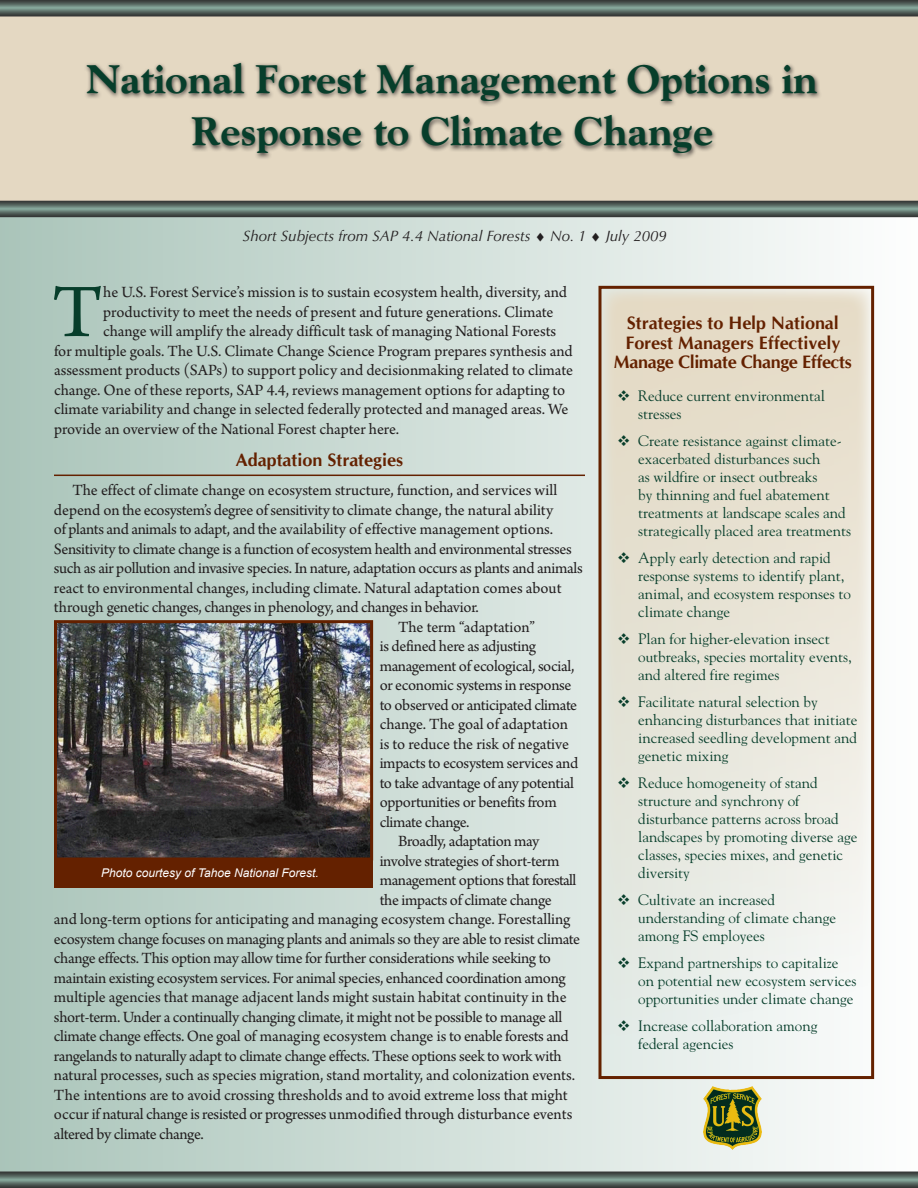
<style>
.page{position:relative;width:918px;height:1188px;background:#fff}
.page>*{position:absolute;margin:0;border:0;box-sizing:border-box;transform-origin:0 0}
.t1{font:79.65px "Arno Pro";color:#073e2b}
.t2{font:800 40.5px/52.5px "Goudy";color:#073e2b;text-align:center}
.t3{font:700 18px/19.8px "CG Omega";color:#642100;text-align:center}
.t4{font:16.5px "Arno Pro";letter-spacing:-.015em;color:#231f20}
.t5{font:15px/18px "Goudy";color:#073e2b}
.t6{font:italic 15px "Optima";color:#231f20}
.t7{font:italic 12px "Arial";color:#fff}
</style>
<div class="page">
<div style="left:0;top:0;width:918px;height:1188px;background:linear-gradient(to right,#aac4b9,#fdfefd)"></div>
<svg style="left:0;top:1170px;width:918px;height:18px;background:#62726c"></svg>
<img style="left:704px;top:1086px;width:57px;height:63px">
<div style="left:0;top:0;width:918px;height:203px;background:#e4d8c2"></div>
<div style="left:83px;top:60px;width:739px;height:100px;background:#231f20;opacity:.79"></div>
<svg style="left:0;top:200px;width:918px;height:19px;background:#697770"></svg>
<svg style="left:0;top:0;width:918px;height:17px;background:#5c6b64"></svg>
<div style="left:600px;top:287px;width:273px;height:791px;background:linear-gradient(to bottom,#e5dac4,#edf3f2)"></div>
<div style="left:598px;top:286px;width:276px;height:793px;border:3px solid #642100"></div>
<img style="left:58px;top:624px;width:311px;height:233px">
<div style="left:54px;top:620px;width:319px;height:241px;border:3px solid #642100"></div>
<div style="left:54px;top:861px;width:319px;height:27px;background:#642100"></div>
<hr style="left:54px;top:475px;width:531px;height:1px;background:#642100">
<svg style="left:619px;top:390px;width:10px;height:11px"></svg>
<svg style="left:619px;top:435px;width:10px;height:11px"></svg>
<svg style="left:619px;top:552px;width:10px;height:11px"></svg>
<svg style="left:619px;top:633px;width:10px;height:11px"></svg>
<svg style="left:619px;top:696px;width:10px;height:11px"></svg>
<svg style="left:619px;top:777px;width:10px;height:11px"></svg>
<svg style="left:619px;top:894px;width:10px;height:11px"></svg>
<svg style="left:619px;top:957px;width:10px;height:11px"></svg>
<svg style="left:619px;top:1020px;width:10px;height:11px"></svg>
<h2 class="t2" style="left:87px;top:53px;width:733px">National Forest Management Options in<br>Response to Climate Change</h2>
<p class="t6" style="left:243px;top:227px;width:426px">Short Subjects from SAP 4.4 National Forests ♦ No. 1 ♦ July 2009</p>
<h1 class="t1" style="left:52px;top:267px;width:53px">T</h1>
<p class="t4" style="left:103px;top:283px;width:465px">he U.S. Forest Service’s mission is to sustain ecosystem health, diversity, and</p>
<p class="t4" style="left:103px;top:302px;width:452px">productivity to meet the needs of present and future generations. Climate</p>
<p class="t4" style="left:103px;top:322px;width:455px">change will amplify the already difficult task of managing National Forests</p>
<p class="t4" style="left:54px;top:341px;width:520px">for multiple goals. The U.S. Climate Change Science Program prepares synthesis and</p>
<p class="t4" style="left:54px;top:361px;width:520px">assessment products (SAPs) to support policy and decisionmaking related to climate</p>
<p class="t4" style="left:54px;top:380px;width:513px">change. One of these reports, SAP 4.4, reviews management options for adapting to</p>
<p class="t4" style="left:54px;top:400px;width:516px">climate variability and change in selected federally protected and managed areas. We</p>
<p class="t4" style="left:54px;top:419px;width:347px">provide an overview of the National Forest chapter here.</p>
<p class="t3" style="left:236px;top:450px;width:169px">Adaptation Strategies</p>
<p class="t4" style="left:72px;top:481px;width:487px">The effect of climate change on ecosystem structure, function, and services will</p>
<p class="t4" style="left:54px;top:500px;width:501px">depend on the ecosystem’s degree of sensitivity to climate change, the natural ability</p>
<p class="t4" style="left:54px;top:520px;width:501px">of plants and animals to adapt, and the availability of effective management options.</p>
<p class="t4" style="left:54px;top:539px;width:519px">Sensitivity to climate change is a function of ecosystem health and environmental stresses</p>
<p class="t4" style="left:54px;top:559px;width:530px">such as air pollution and invasive species. In nature, adaptation occurs as plants and animals</p>
<p class="t4" style="left:54px;top:578px;width:509px">react to environmental changes, including climate. Natural adaptation comes about</p>
<p class="t4" style="left:54px;top:598px;width:426px">through genetic changes, changes in phenology, and changes in behavior.</p>
<p class="t4" style="left:398px;top:617px;width:138px">The term “adaptation”</p>
<p class="t4" style="left:380px;top:637px;width:158px">is defined here as adjusting</p>
<p class="t4" style="left:380px;top:656px;width:196px">management of ecological, social,</p>
<p class="t4" style="left:380px;top:676px;width:193px">or economic systems in response</p>
<p class="t4" style="left:380px;top:695px;width:199px">to observed or anticipated climate</p>
<p class="t4" style="left:380px;top:715px;width:190px">change. The goal of adaptation</p>
<p class="t4" style="left:380px;top:734px;width:191px">is to reduce the risk of negative</p>
<p class="t4" style="left:380px;top:754px;width:200px">impacts to ecosystem services and</p>
<p class="t4" style="left:380px;top:773px;width:196px">to take advantage of any potential</p>
<p class="t4" style="left:380px;top:793px;width:179px">opportunities or benefits from</p>
<p class="t4" style="left:380px;top:812px;width:91px">climate change.</p>
<p class="t4" style="left:398px;top:832px;width:143px">Broadly, adaptation may</p>
<p class="t4" style="left:380px;top:851px;width:181px">involve strategies of short-term</p>
<p class="t4" style="left:380px;top:871px;width:198px">management options that forestall</p>
<p class="t4" style="left:380px;top:890px;width:174px">the impacts of climate change</p>
<p class="t4" style="left:54px;top:910px;width:518px">and long-term options for anticipating and managing ecosystem change. Forestalling</p>
<p class="t4" style="left:54px;top:929px;width:528px">ecosystem change focuses on managing plants and animals so they are able to resist climate</p>
<p class="t4" style="left:54px;top:949px;width:499px">change effects. This option may allow time for further considerations while seeking to</p>
<p class="t4" style="left:54px;top:968px;width:513px">maintain existing ecosystem services. For animal species, enhanced coordination among</p>
<p class="t4" style="left:54px;top:988px;width:514px">multiple agencies that manage adjacent lands might sustain habitat continuity in the</p>
<p class="t4" style="left:54px;top:1007px;width:510px">short-term. Under a continually changing climate, it might not be possible to manage all</p>
<p class="t4" style="left:54px;top:1027px;width:516px">climate change effects. One goal of managing ecosystem change is to enable forests and</p>
<p class="t4" style="left:54px;top:1046px;width:509px">rangelands to naturally adapt to climate change effects. These options seek to work with</p>
<p class="t4" style="left:54px;top:1066px;width:523px">natural processes, such as species migration, stand mortality, and colonization events.</p>
<p class="t4" style="left:54px;top:1085px;width:515px">The intentions are to avoid crossing thresholds and to avoid extreme loss that might</p>
<p class="t4" style="left:54px;top:1105px;width:520px">occur if natural change is resisted or progresses unmodified through disturbance events</p>
<p class="t4" style="left:54px;top:1124px;width:151px">altered by climate change.</p>
<p class="t7" style="left:101px;top:866px;width:219px">Photo courtesy of Tahoe National Forest.</p>
<p class="t3" style="left:614px;top:313px;width:239px">Strategies to Help National<br>Forest Managers Effectively<br>Manage Climate Change Effects</p>
<p class="t5" style="left:638px;top:387px;width:188px">Reduce current environmental stresses</p>
<p class="t5" style="left:638px;top:432px;width:214px">Create resistance against climate&shy;exacerbated disturbances such<br>as wildfire or insect outbreaks<br>by thinning and fuel abatement treatments at landscape scales and strategically placed area treatments</p>
<p class="t5" style="left:638px;top:549px;width:214px">Apply early detection and rapid response systems to identify plant, animal, and ecosystem responses to climate change</p>
<p class="t5" style="left:638px;top:630px;width:215px">Plan for higher-elevation insect outbreaks, species mortality events, and altered fire regimes</p>
<p class="t5" style="left:638px;top:693px;width:221px">Facilitate natural selection by enhancing disturbances that initiate increased seedling development and genetic mixing</p>
<p class="t5" style="left:638px;top:774px;width:221px">Reduce homogeneity of stand structure and synchrony of disturbance patterns across broad landscapes by promoting diverse age classes, species mixes, and genetic diversity</p>
<p class="t5" style="left:638px;top:891px;width:199px">Cultivate an increased understanding of climate change among FS employees</p>
<p class="t5" style="left:638px;top:954px;width:220px">Expand partnerships to capitalize on potential new ecosystem services opportunities under climate change</p>
<p class="t5" style="left:638px;top:1017px;width:181px">Increase collaboration among federal agencies</p>
</div>
